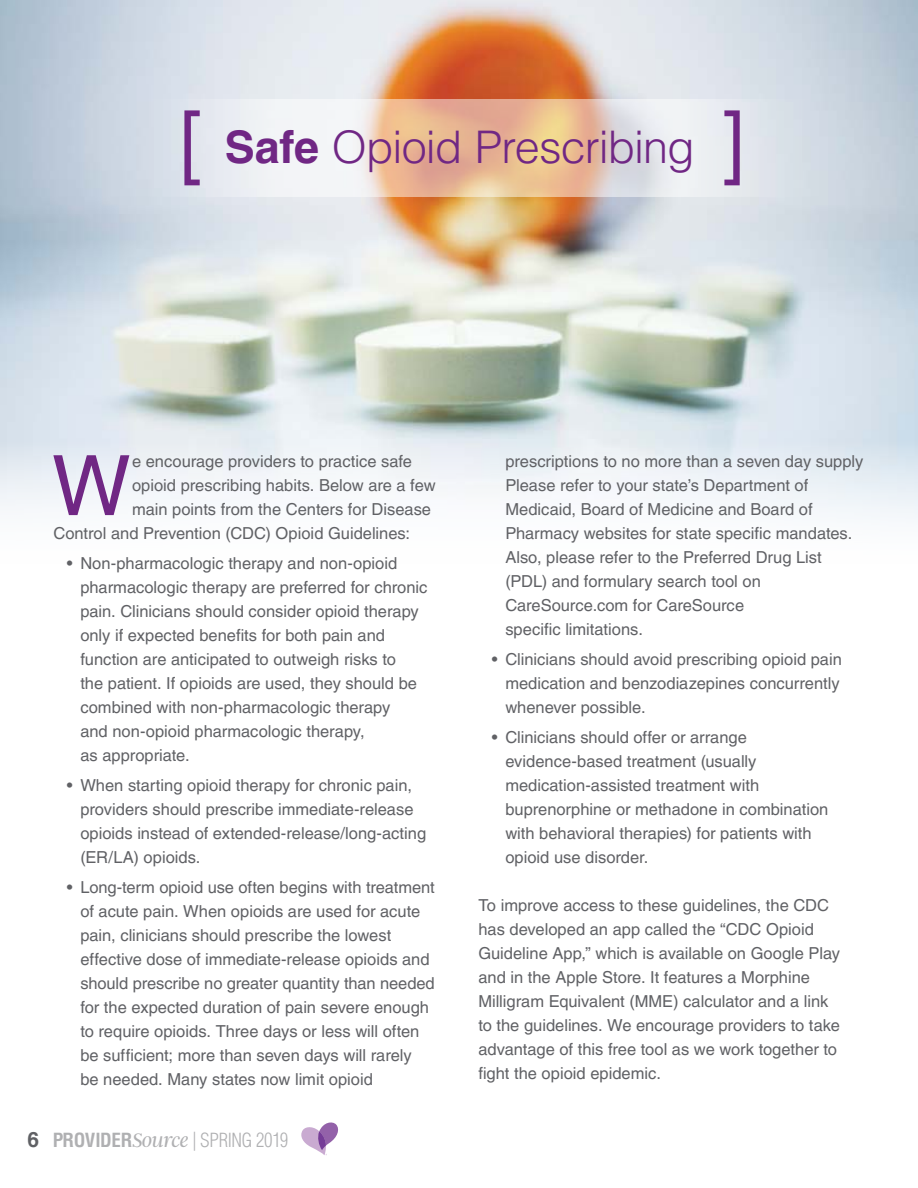
<style>
.page{position:relative;width:918px;height:1188px;background:#fff}
.page>*{position:absolute;margin:0;border:0;box-sizing:border-box;transform-origin:0 0}
.t1{font:83.4px "Helvetica LT Pro";color:#702784}
.t2{font:300 45px "Helvetica LT Pro";letter-spacing:-.02em;color:#702784}
.t3{font:300 condensed 19.05px "Helvetica LT Pro";letter-spacing:-.02em;color:#606165}
.t4{font:16.5px/24px "Helvetica LT Pro";color:#606165}
.s1{font-weight:700}
.s2{font-weight:700;font-stretch:normal;font-size:21px}
.s3{font-family:"Argent CF";font-style:italic;font-stretch:normal;font-size:21.45px}
</style>
<div class="page">
<svg style="left:301px;top:1122px;width:37px;height:33px"></svg>
<img style="left:0;top:0;width:918px;height:520px">
<svg style="left:112px;top:99px;width:730px;height:98px"></svg>
<svg style="left:184px;top:110px;width:16px;height:75px"></svg>
<svg style="left:724px;top:110px;width:16px;height:75px"></svg>
<h2 class="t2" style="left:225px;top:119px;width:471px"><span class="s1">Safe</span> Opioid Prescribing</h2>
<h1 class="t1" style="left:52px;top:437px;width:80px">W</h1>
<p class="t4" style="left:132px;top:449px;width:282px">e encourage providers to practice safe</p>
<p class="t4" style="left:132px;top:473px;width:305px">opioid prescribing habits. Below are a few</p>
<p class="t4" style="left:132px;top:497px;width:301px">main points from the Centers for Disease</p>
<p class="t4" style="left:53px;top:521px;width:358px">Control and Prevention (CDC) Opioid Guidelines:</p>
<p class="t4" style="left:80px;top:551px;width:349px;text-indent:-13px">• Non-pharmacologic therapy and non-opioid pharmacologic therapy are preferred for chronic pain. Clinicians should consider opioid therapy only if expected benefits for both pain and function are anticipated to outweigh risks to<br>the patient. If opioids are used, they should be combined with non-pharmacologic therapy<br>and non-opioid pharmacologic therapy,<br>as appropriate.</p>
<p class="t4" style="left:80px;top:773px;width:347px;text-indent:-13px">• When starting opioid therapy for chronic pain, providers should prescribe immediate-release opioids instead of extended-release/long-acting (ER/LA) opioids.</p>
<p class="t4" style="left:80px;top:875px;width:356px;text-indent:-13px">• Long-term opioid use often begins with treatment of acute pain. When opioids are used for acute pain, clinicians should prescribe the lowest effective dose of immediate-release opioids and should prescribe no greater quantity than needed for the expected duration of pain severe enough to require opioids. Three days or less will often be sufficient; more than seven days will rarely<br>be needed. Many states now limit opioid</p>
<p class="t3" style="left:27px;top:1128px;width:262px"><span class="s2">6</span> <span class="s1">PROVIDER</span><span class="s3">Source</span> | SPRING 2019</p>
<p class="t4" style="left:505px;top:449px;width:360px">prescriptions to no more than a seven day supply Please refer to your state’s Department of Medicaid, Board of Medicine and Board of Pharmacy websites for state specific mandates.<br>Also, please refer to the Preferred Drug List (PDL) and formulary search tool on CareSource.com for CareSource<br>specific limitations.</p>
<p class="t4" style="left:505px;top:647px;width:338px;text-indent:-13px">• Clinicians should avoid prescribing opioid pain medication and benzodiazepines concurrently whenever possible.</p>
<p class="t4" style="left:505px;top:725px;width:325px;text-indent:-13px">• Clinicians should offer or arrange evidence-based treatment (usually medication-assisted treatment with buprenorphine or methadone in combination with behavioral therapies) for patients with opioid use disorder.</p>
<p class="t4" style="left:478px;top:894px;width:363px">To improve access to these guidelines, the CDC has developed an app called the “CDC Opioid Guideline App,” which is available on Google Play and in the Apple Store. It features a Morphine Milligram Equivalent (MME) calculator and a link to the guidelines. We encourage providers to take advantage of this free tool as we work together to fight the opioid epidemic.</p>
</div>
